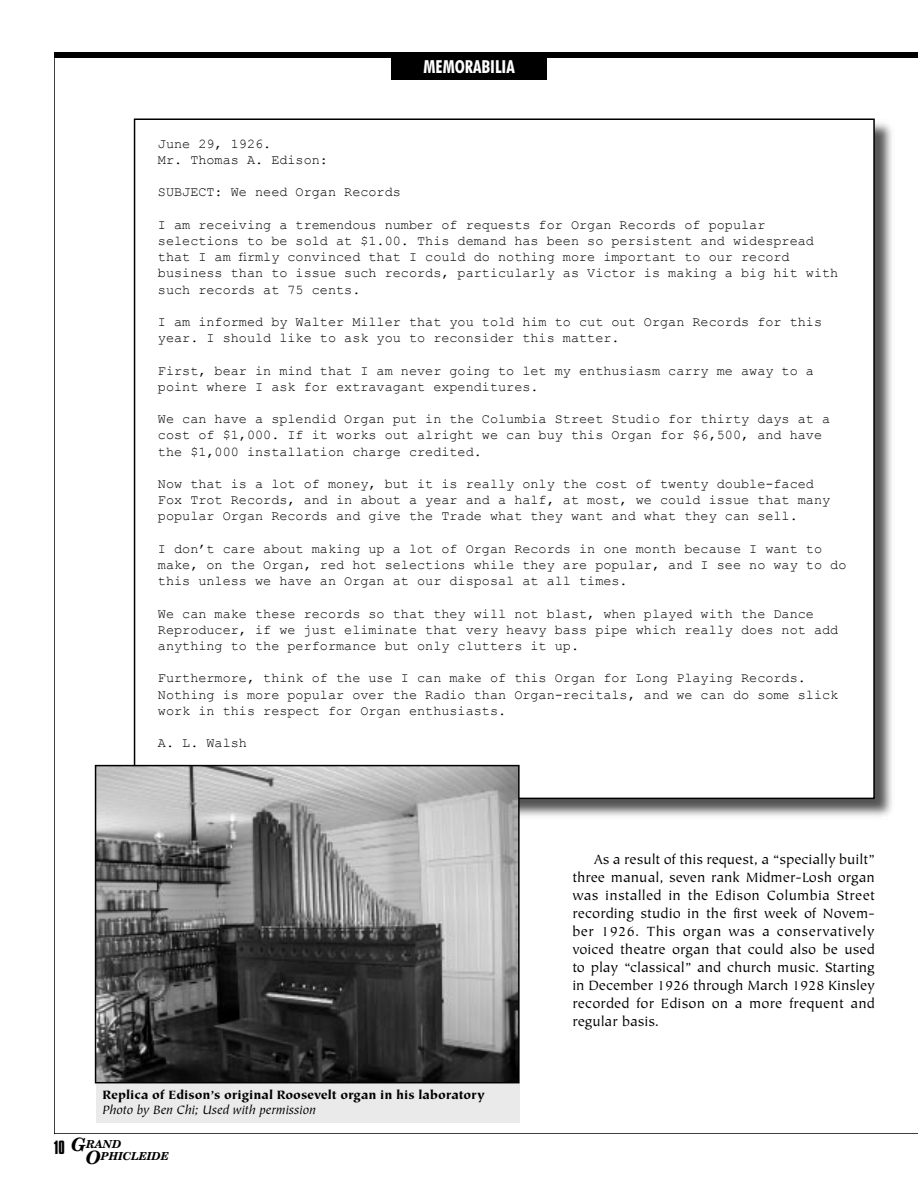
<style>
.page{position:relative;width:918px;height:1188px;background:#fff}
.page>*{position:absolute;margin:0;border:0;box-sizing:border-box;transform-origin:0 0}
.t1{font:700 condensed 18px "Futura BT";color:#fff}
.t2{font:15px/18px "Tiepolo";letter-spacing:.01em;color:#000;text-align:justify}
.t3{font:13.5px/16.2px "Courier New";color:#000}
.t4{font:900 13.5px "Tiepolo";color:#000}
.t5{font:italic 13.5px "Tiepolo";color:#000}
.t6{font:italic 700 10.95px/11.7px "Century Schoolbook BT";letter-spacing:-.01em;color:#000}
.s1{font-family:"Compacta BT";font-weight:400;font-style:normal;font-size:16.5px}
.s2{font-size:18.3px}
</style>
<div class="page">
<hr style="left:54px;top:54px;width:1px;height:1080px;background:#000">
<hr style="left:54px;top:1133px;width:864px;height:1px;background:#000">
<div style="left:54px;top:52px;width:864px;height:6px;background:#000"></div>
<hr style="left:917px;top:54px;width:1px;height:1080px;background:#000">
<div style="left:391px;top:54px;width:156px;height:25px;background:#000"></div>
<img style="left:793px;top:123px;width:99px;height:694px">
<div style="left:135px;top:119px;width:739px;height:679px;background:#fff"></div>
<hr style="left:134px;top:119px;width:1px;height:679px;background:#000">
<hr style="left:135px;top:798px;width:739px;height:1px;background:#000">
<hr style="left:873px;top:119px;width:2px;height:679px;background:#000">
<hr style="left:135px;top:118px;width:739px;height:2px;background:#000">
<div style="left:96px;top:1083px;width:424px;height:40px;background:#eaeaea"></div>
<img style="left:96px;top:766px;width:422px;height:316px">
<hr style="left:95px;top:766px;width:1px;height:317px;background:#000">
<hr style="left:96px;top:1082px;width:423px;height:1px;background:#000">
<hr style="left:518px;top:766px;width:2px;height:317px;background:#000">
<hr style="left:96px;top:765px;width:423px;height:1px;background:#000">
<h1 class="t1" style="left:424px;top:56px;width:93px">MEMORABILIA</h1>
<p class="t3" style="left:158px;top:135px;width:172px">June 29, 1926.<br>Mr. Thomas A. Edison:</p>
<p class="t3" style="left:158px;top:184px;width:245px">SUBJECT: We need Organ Records</p>
<p class="t3" style="left:158px;top:216px;width:682px">I am receiving a tremendous number of requests for Organ Records of popular selections to be sold at $1.00. This demand has been so persistent and widespread that I am firmly convinced that I could do nothing more important to our record business than to issue such records, particularly as Victor is making a big hit with such records at 75 cents.</p>
<p class="t3" style="left:158px;top:313px;width:666px">I am informed by Walter Miller that you told him to cut out Organ Records for this year. I should like to ask you to reconsider this matter.</p>
<p class="t3" style="left:158px;top:362px;width:658px">First, bear in mind that I am never going to let my enthusiasm carry me away to a point where I ask for extravagant expenditures.</p>
<p class="t3" style="left:158px;top:410px;width:674px">We can have a splendid Organ put in the Columbia Street Studio for thirty days at a cost of $1,000. If it works out alright we can buy this Organ for $6,500, and have the $1,000 installation charge credited.</p>
<p class="t3" style="left:158px;top:475px;width:674px">Now that is a lot of money, but it is really only the cost of twenty double-faced<br>Fox Trot Records, and in about a year and a half, at most, we could issue that many popular Organ Records and give the Trade what they want and what they can sell.</p>
<p class="t3" style="left:158px;top:540px;width:690px">I don’t care about making up a lot of Organ Records in one month because I want to make, on the Organ, red hot selections while they are popular, and I see no way to do this unless we have an Organ at our disposal at all times.</p>
<p class="t3" style="left:158px;top:605px;width:682px">We can make these records so that they will not blast, when played with the Dance<br>Reproducer, if we just eliminate that very heavy bass pipe which really does not add anything to the performance but only clutters it up.</p>
<p class="t3" style="left:158px;top:670px;width:682px">Furthermore, think of the use I can make of this Organ for Long Playing Records.<br>Nothing is more popular over the Radio than Organ-recitals, and we can do some slick work in this respect for Organ enthusiasts.</p>
<p class="t3" style="left:158px;top:734px;width:91px">A. L. Walsh</p>
<p class="t4" style="left:102px;top:1088px;width:384px">Replica of Edison’s original Roosevelt organ in his laboratory</p>
<p class="t5" style="left:102px;top:1103px;width:215px">Photo by Ben Chi; Used with permission</p>
<p class="t6" style="left:86px;top:1138px;width:85px;text-indent:-32px"><span class="s1">10</span> <span class="s2">G</span>RAND<br><span class="s2">O</span>PHICLEIDE</p>
<p class="t2" style="left:572px;top:851px;width:304px;text-indent:21px">As a result of this request, a “specially built” three manual, seven rank Midmer-Losh organ was installed in the Edison Columbia Street recording studio in the first week of Novem&shy;ber 1926. This organ was a conservatively voiced theatre organ that could also be used to play “classical” and church music. Starting in December 1926 through March 1928 Kinsley recorded for Edison on a more frequent and regular basis.</p>
</div>
